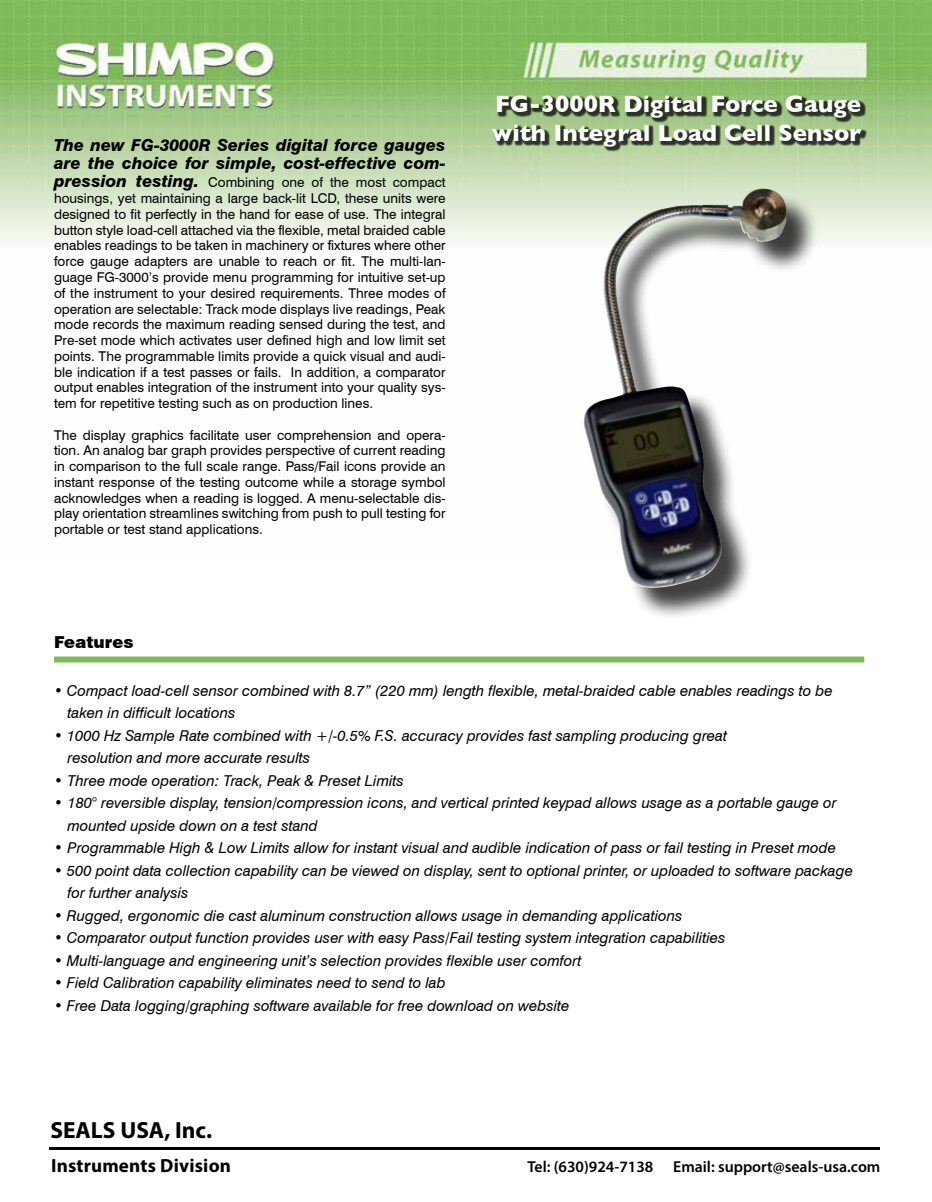
<style>
.page{position:relative;width:932px;height:1202px;background:#fff}
.page>*{position:absolute;margin:0;border:0;box-sizing:border-box;transform-origin:0 0}
.t1{font:700 24px/28.8px "Gill Sans";color:#fff}
.t2{font:700 23.4px "Myriad Pro";color:#000}
.t3{font:700 19.05px "Myriad Pro";letter-spacing:.01em;color:#000}
.t4{font:italic 800 16.5px/18px "Swiss 721 BT";color:#000}
.t5{font:900 16.5px "Swiss 721 BT";color:#000}
.t6{font:600 15.9px "Myriad Pro";color:#000}
.t7{font:italic 15px/22.5px "Swiss 721 BT";color:#000}
.t8{font:13.5px/15.8px "Swiss 721 BT";color:#000;text-align:justify}
.s1{font-weight:800;font-style:italic;font-size:16.5px}
</style>
<div class="page">
<img style="left:0;top:0;width:932px;height:241px">
<div style="left:492px;top:96px;width:375px;height:55px;background:#000;opacity:.75"></div>
<div style="left:54px;top:656px;width:810px;height:6px;background:#7fbb5a"></div>
<div style="left:587px;top:193px;width:232px;height:428px;background:#000;opacity:.75"></div>
<img style="left:582px;top:188px;width:205px;height:404px">
<hr style="left:50px;top:1147px;width:829px;height:2px;background:#000">
<p class="t4" style="left:54px;top:136px;width:393px">The new FG-3000R Series digital force gauges are the choice for simple, cost-effective com-</p>
<p class="t8" style="left:54px;top:175px;width:393px"><span class="s1">pression testing.</span> Combining one of the most compact housings, yet maintaining a large back-lit LCD, these units were designed to fit perfectly in the hand for ease of use. The integral button style load-cell attached via the flexible, metal braided cable enables readings to be taken in machinery or fixtures where other force gauge adapters are unable to reach or fit. The multi-lan&shy;guage FG-3000’s provide menu programming for intuitive set-up of the instrument to your desired requirements. Three modes of operation are selectable: Track mode displays live readings, Peak mode records the maximum reading sensed during the test, and Pre-set mode which activates user defined high and low limit set points. The programmable limits provide a quick visual and audi&shy;ble indication if a test passes or fails. In addition, a comparator output enables integration of the instrument into your quality sys&shy;tem for repetitive testing such as on production lines.</p>
<p class="t8" style="left:54px;top:427px;width:393px">The display graphics facilitate user comprehension and opera&shy;tion. An analog bar graph provides perspective of current reading in comparison to the full scale range. Pass/Fail icons provide an instant response of the testing outcome while a storage symbol acknowledges when a reading is logged. A menu-selectable dis&shy;play orientation streamlines switching from push to pull testing for portable or test stand applications.</p>
<p class="t5" style="left:54px;top:632px;width:81px">Features</p>
<h1 class="t1" style="left:492px;top:89px;width:371px">FG-3000R Digital Force Gauge with Integral Load Cell Sensor</h1>
<p class="t7" style="left:68px;top:679px;width:766px;text-indent:-14px">• Compact load-cell sensor combined with 8.7” (220 mm) length flexible, metal-braided cable enables readings to be taken in difficult locations</p>
<p class="t7" style="left:68px;top:724px;width:661px;text-indent:-14px">• 1000 Hz Sample Rate combined with +/-0.5% F.S. accuracy provides fast sampling producing great resolution and more accurate results</p>
<p class="t7" style="left:54px;top:769px;width:351px">• Three mode operation: Track, Peak &amp; Preset Limits</p>
<p class="t7" style="left:68px;top:791px;width:770px;text-indent:-14px">• 180° reversible display, tension/compression icons, and vertical printed keypad allows usage as a portable gauge or mounted upside down on a test stand</p>
<p class="t7" style="left:54px;top:836px;width:783px">• Programmable High &amp; Low Limits allow for instant visual and audible indication of pass or fail testing in Preset mode</p>
<p class="t7" style="left:68px;top:859px;width:787px;text-indent:-14px">• 500 point data collection capability can be viewed on display, sent to optional printer, or uploaded to software package for further analysis</p>
<p class="t7" style="left:54px;top:904px;width:630px">• Rugged, ergonomic die cast aluminum construction allows usage in demanding applications</p>
<p class="t7" style="left:54px;top:926px;width:673px">• Comparator output function provides user with easy Pass/Fail testing system integration capabilities</p>
<p class="t7" style="left:54px;top:949px;width:529px">• Multi-language and engineering unit’s selection provides flexible user comfort</p>
<p class="t7" style="left:54px;top:971px;width:393px">• Field Calibration capability eliminates need to send to lab</p>
<p class="t7" style="left:54px;top:994px;width:517px">• Free Data logging/graphing software available for free download on website</p>
<h2 class="t2" style="left:50px;top:1114px;width:163px">SEALS USA, Inc.</h2>
<h3 class="t3" style="left:51px;top:1153px;width:181px">Instruments Division</h3>
<p class="t6" style="left:527px;top:1156px;width:354px">Tel: (630)924-7138 Email: support@seals-usa.com</p>
</div>
